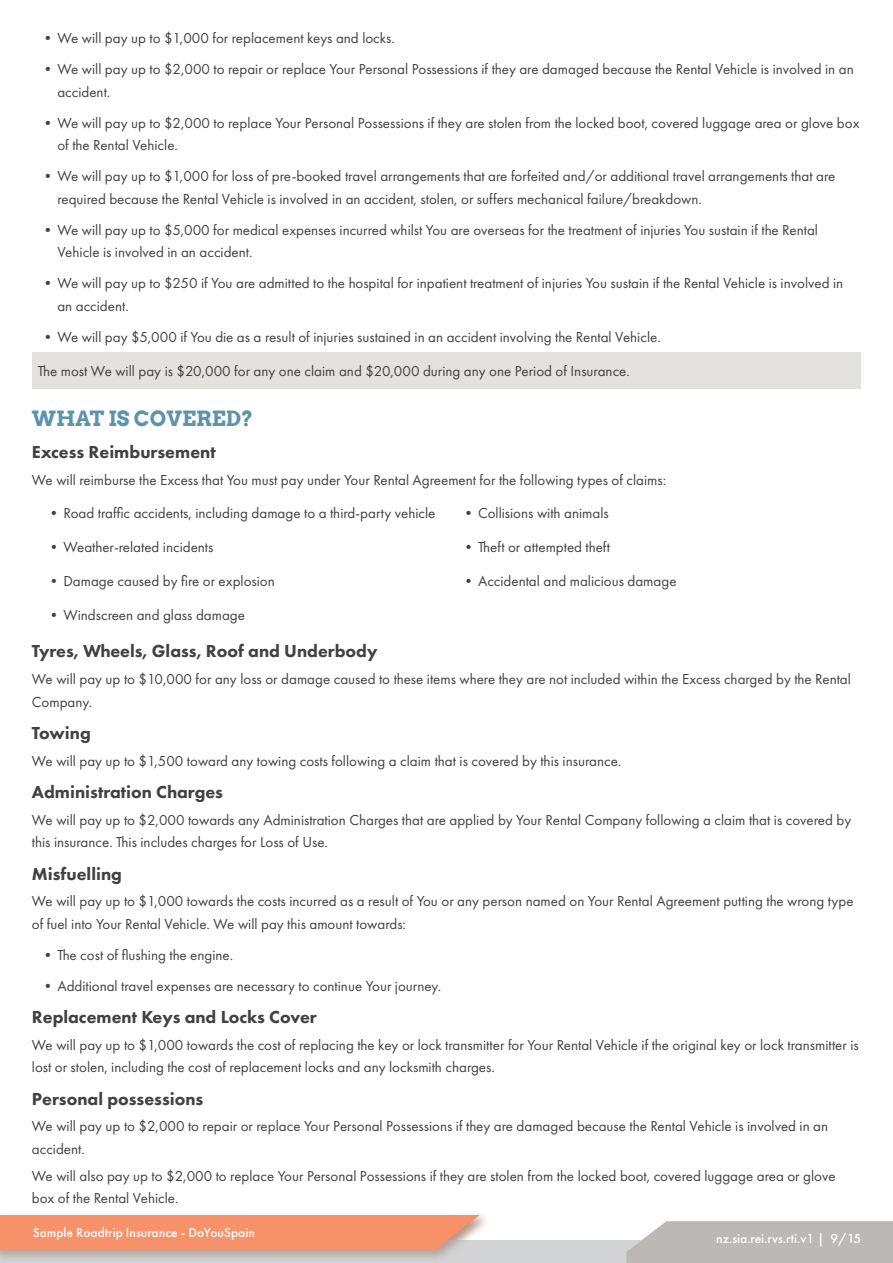
<style>
.page{position:relative;width:893px;height:1263px;background:#fff}
.page>*{position:absolute;margin:0;border:0;box-sizing:border-box;transform-origin:0 0}
.H2_Arvo{font:700 21px "Arvo";color:#5c94ac}
.t1{font:800 18px "Futura PT";color:#414142}
.Body_Text{font:15px/22.5px "Futura PT";color:#414142}
.t2{font:500 13.5px "Futura PT";color:#fff}
</style>
<div class="page">
<div style="left:0;top:1241px;width:893px;height:22px;background:#d1d3d4"></div>
<svg style="left:626px;top:1221px;width:267px;height:42px;background:#bfbbb9"></svg>
<div style="left:0;top:1211px;width:490px;height:52px;background:#814a32;opacity:.35"></div>
<div style="left:0;top:1215px;width:479px;height:35px;background:#f69169"></div>
<div style="left:32px;top:352px;width:828px;height:37px;background:#e4e2df"></div>
<p class="Body_Text" style="left:40px;top:27px;width:356px">•We will pay up to $1,000 for replacement keys and locks.</p>
<p class="Body_Text" style="left:57px;top:58px;width:798px;text-indent:-17px">•We will pay up to $2,000 to repair or replace Your Personal Possessions if they are damaged because the Rental Vehicle is involved in an accident.</p>
<p class="Body_Text" style="left:57px;top:112px;width:804px;text-indent:-17px">•We will pay up to $2,000 to replace Your Personal Possessions if they are stolen from the locked boot, covered luggage area or glove box of the Rental Vehicle.</p>
<p class="Body_Text" style="left:57px;top:165px;width:779px;text-indent:-17px">•We will pay up to $1,000 for loss of pre-booked travel arrangements that are forfeited and/or additional travel arrangements that are required because the Rental Vehicle is involved in an accident, stolen, or suffers mechanical failure/breakdown.</p>
<p class="Body_Text" style="left:57px;top:219px;width:762px;text-indent:-17px">•We will pay up to $5,000 for medical expenses incurred whilst You are overseas for the treatment of injuries You sustain if the Rental<br>Vehicle is involved in an accident.</p>
<p class="Body_Text" style="left:57px;top:272px;width:787px;text-indent:-17px">•We will pay up to $250 if You are admitted to the hospital for inpatient treatment of injuries You sustain if the Rental Vehicle is involved in an accident.</p>
<p class="Body_Text" style="left:40px;top:326px;width:622px">•We will pay $5,000 if You die as a result of injuries sustained in an accident involving the Rental Vehicle.</p>
<p class="Body_Text" style="left:38px;top:360px;width:593px">The most We will pay is $20,000 for any one claim and $20,000 during any one Period of Insurance.</p>
<p class="H2_Arvo" style="left:32px;top:405px;width:223px">WHAT IS COVERED?</p>
<h3 class="t1" style="left:32px;top:441px;width:185px">Excess Reimbursement</h3>
<p class="Body_Text" style="left:32px;top:469px;width:636px">We will reimburse the Excess that You must pay under Your Rental Agreement for the following types of claims:</p>
<p class="Body_Text" style="left:46px;top:501px;width:391px">•Road traffic accidents, including damage to a third-party vehicle</p>
<p class="Body_Text" style="left:461px;top:501px;width:149px">•Collisions with animals</p>
<p class="Body_Text" style="left:46px;top:536px;width:169px">•Weather-related incidents</p>
<p class="Body_Text" style="left:461px;top:536px;width:151px">•Theft or attempted theft</p>
<p class="Body_Text" style="left:46px;top:570px;width:230px">•Damage caused by fire or explosion</p>
<p class="Body_Text" style="left:461px;top:570px;width:217px">•Accidental and malicious damage</p>
<p class="Body_Text" style="left:46px;top:604px;width:200px">•Windscreen and glass damage</p>
<h3 class="t1" style="left:32px;top:640px;width:347px">Tyres, Wheels, Glass, Roof and Underbody</h3>
<p class="Body_Text" style="left:32px;top:668px;width:821px">We will pay up to $10,000 for any loss or damage caused to these items where they are not included within the Excess charged by the Rental<br>Company.</p>
<h3 class="t1" style="left:32px;top:722px;width:60px">Towing</h3>
<p class="Body_Text" style="left:32px;top:749px;width:591px">We will pay up to $1,500 toward any towing costs following a claim that is covered by this insurance.</p>
<h3 class="t1" style="left:32px;top:781px;width:193px">Administration Charges</h3>
<p class="Body_Text" style="left:32px;top:808px;width:821px">We will pay up to $2,000 towards any Administration Charges that are applied by Your Rental Company following a claim that is covered by this insurance. This includes charges for Loss of Use.</p>
<h3 class="t1" style="left:32px;top:862px;width:92px">Misfuelling</h3>
<p class="Body_Text" style="left:32px;top:890px;width:823px">We will pay up to $1,000 towards the costs incurred as a result of You or any person named on Your Rental Agreement putting the wrong type of fuel into Your Rental Vehicle. We will pay this amount towards:</p>
<p class="Body_Text" style="left:40px;top:943px;width:194px">•The cost of flushing the engine.</p>
<p class="Body_Text" style="left:40px;top:974px;width:402px">•Additional travel expenses are necessary to continue Your journey.</p>
<h3 class="t1" style="left:32px;top:1006px;width:286px">Replacement Keys and Locks Cover</h3>
<p class="Body_Text" style="left:32px;top:1033px;width:828px">We will pay up to $1,000 towards the cost of replacing the key or lock transmitter for Your Rental Vehicle if the original key or lock transmitter is lost or stolen, including the cost of replacement locks and any locksmith charges.</p>
<h3 class="t1" style="left:32px;top:1087px;width:173px">Personal possessions</h3>
<p class="Body_Text" style="left:32px;top:1115px;width:798px">We will pay up to $2,000 to repair or replace Your Personal Possessions if they are damaged because the Rental Vehicle is involved in an accident.</p>
<p class="Body_Text" style="left:32px;top:1164px;width:805px">We will also pay up to $2,000 to replace Your Personal Possessions if they are stolen from the locked boot, covered luggage area or glove box of the Rental Vehicle.</p>
<p class="t2" style="left:33px;top:1224px;width:224px">Sample Roadtrip Insurance - DoYouSpain</p>
<p class="t2" style="left:707px;top:1230px;width:155px">aus.awn.ll.mbi inc.v1 | 1/1</p>
<p class="t2" style="left:716px;top:1230px;width:146px">nz.sia.rei.rvs.rti.v1 | 9/15</p>
</div>
